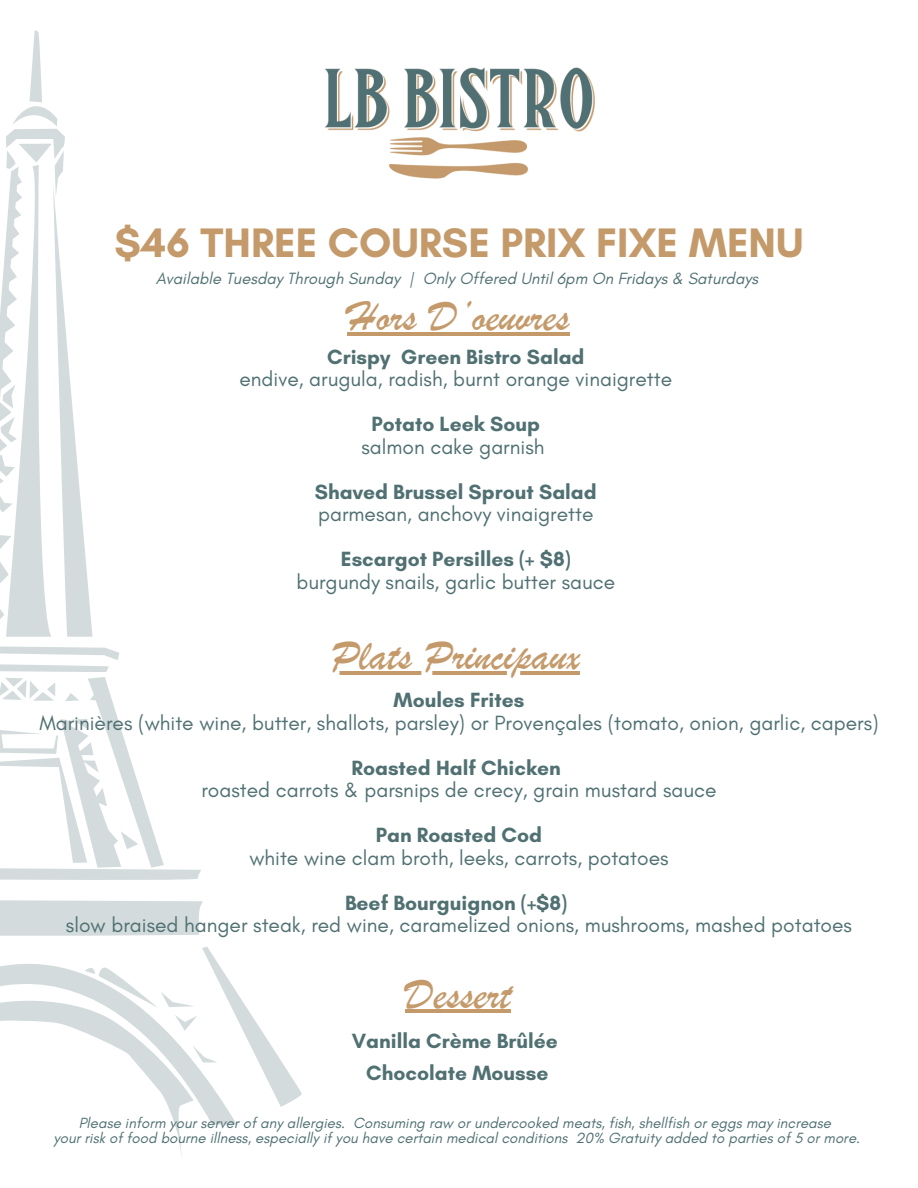
<style>
.page{position:relative;width:918px;height:1188px;background:#fff}
.page>*{position:absolute;margin:0;border:0;box-sizing:border-box;transform-origin:0 0}
.t1{font:44.1px "Brush Script";color:#c49a6b}
.t2{font:700 42px "Glacial Indifference";color:#c49a6b}
.t3{font:21px/22.5px "Glacial Indifference";color:#507072;text-align:center}
.t4{font:700 21px/31.5px "Glacial Indifference";color:#507072;text-align:center}
.t5{font:italic 16.5px "Glacial Indifference";color:#507072}
.t6{font:italic 15px "Glacial Indifference";color:#507072}
.s1{font-weight:700}
</style>
<div class="page">
<svg style="left:175px;top:993px;width:127px;height:162px"></svg>
<svg style="left:0;top:646px;width:132px;height:117px"></svg>
<svg style="left:0;top:30px;width:93px;height:607px"></svg>
<svg style="left:0;top:763px;width:237px;height:362px"></svg>
<img style="left:325px;top:67px;width:270px;height:112px">
<hr style="left:348px;top:332px;width:222px;height:3px;background:#c49a6b">
<hr style="left:332px;top:671px;width:248px;height:3px;background:#c49a6b">
<hr style="left:405px;top:1010px;width:106px;height:3px;background:#c49a6b">
<p class="t2" style="left:114px;top:217px;width:691px">$46 THREE COURSE PRIX FIXE MENU</p>
<p class="t1" style="left:348px;top:291px;width:223px">Hors D’oeuvres</p>
<h1 class="t5" style="left:156px;top:268px;width:604px">Available Tuesday Through Sunday | Only Offered Until 6pm On Fridays &amp; Saturdays</h1>
<h4 class="t3" style="left:240px;top:345px;width:434px"><span class="s1">Crispy Green Bistro Salad<br></span>endive, arugula, radish, burnt orange vinaigrette</h4>
<h2 class="t3" style="left:362px;top:413px;width:184px"><span class="s1">Potato Leek Soup </span>salmon cake garnish</h2>
<h4 class="t3" style="left:315px;top:480px;width:283px;text-align:left"><span class="s1">Shaved Brussel Sprout Salad </span>parmesan, anchovy vinaigrette</h4>
<h4 class="t3" style="left:296px;top:548px;width:320px"><span class="s1">Escargot Persilles (+ $8)<br></span>burgundy snails, garlic butter sauce</h4>
<h4 class="t1" style="left:332px;top:629px;width:249px">Plats Principaux</h4>
<p class="t3" style="left:39px;top:689px;width:841px"><span class="s1">Moules Frites<br></span>Marinières (white wine, butter, shallots, parsley) or Provençales (tomato, onion, garlic, capers)</p>
<h2 class="t3" style="left:201px;top:756px;width:517px"><span class="s1">Roasted Half Chicken<br></span>roasted carrots &amp; parsnips de crecy, grain mustard sauce</h2>
<h4 class="t3" style="left:249px;top:824px;width:421px"><span class="s1">Pan Roasted Cod<br></span>white wine clam broth, leeks, carrots, potatoes</h4>
<h4 class="t3" style="left:66px;top:891px;width:788px"><span class="s1">Beef Bourguignon (+$8)<br></span>slow braised hanger steak, red wine, caramelized onions, mushrooms, mashed potatoes</h4>
<h4 class="t1" style="left:405px;top:968px;width:107px">Dessert</h4>
<h4 class="t4" style="left:352px;top:1025px;width:208px">Vanilla Crème Brûlée<br>Chocolate Mousse</h4>
<h2 class="t6" style="left:79px;top:1114px;width:754px">Please inform your server of any allergies. Consuming raw or undercooked meats, fish, shellfish or eggs may increase</h2>
<h3 class="t6" style="left:54px;top:1128px;width:808px">your risk of food bourne illness, especially if you have certain medical conditions 20% Gratuity added to parties of 5 or more.</h3>
</div>
